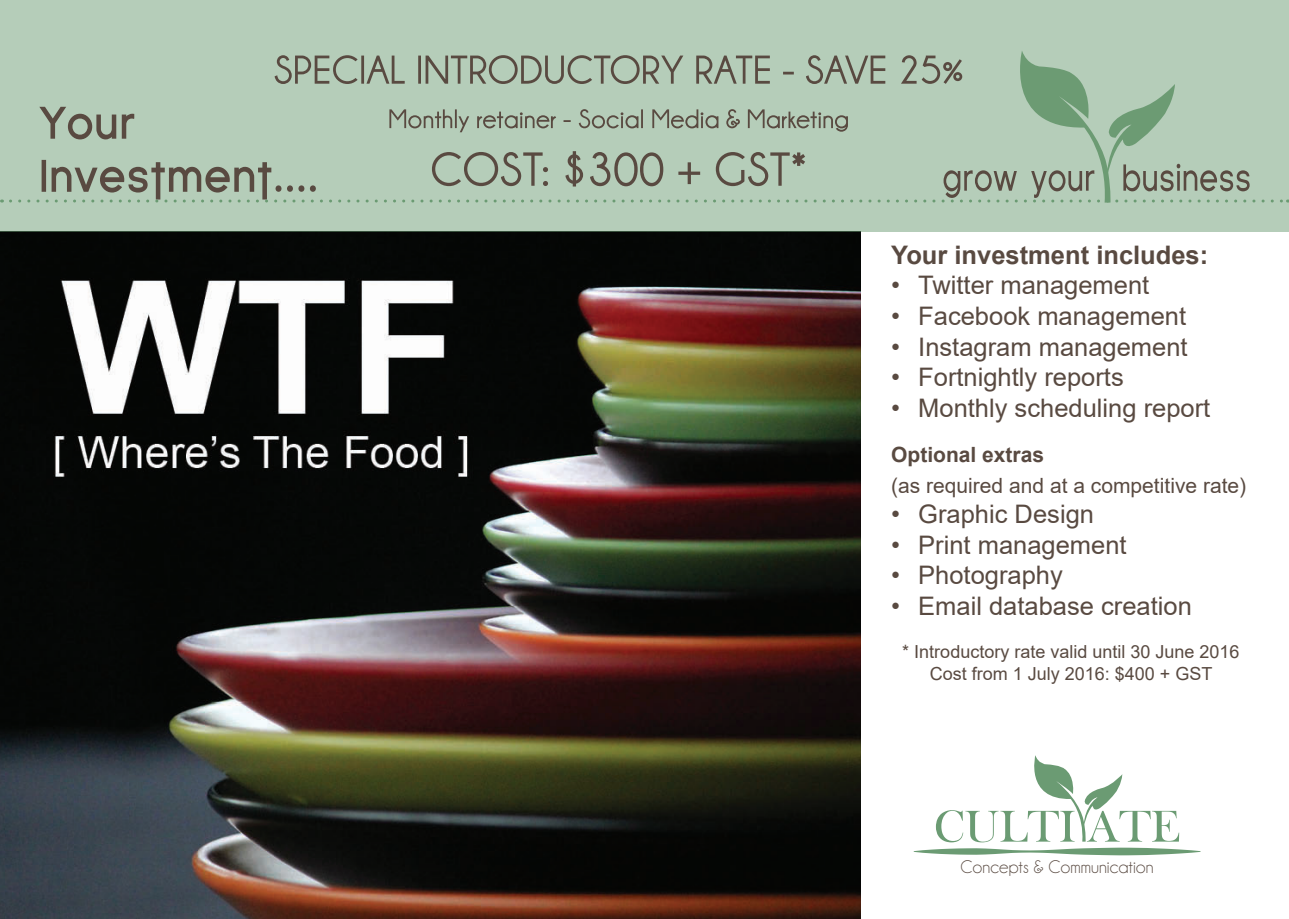
<style>
.page{position:relative;width:1289px;height:919px;background:#fff}
.page>*{position:absolute;margin:0;border:0;box-sizing:border-box;transform-origin:0 0}
.t1{font:25.5px "Arial";color:#594a41}
.t2{font:700 25.5px "Arial";color:#594a41}
.t3{font:21px "Arial";color:#594a41}
.t4{font:700 21px "Arial";color:#594a41}
.t5{font:18.3px "Champagne&Limousines";color:#594a41}
.t6{font:18px "Arial";color:#594a41}
</style>
<div class="page">
<img style="left:0;top:232px;width:860px;height:686px">
<svg style="left:913px;top:755px;width:287px;height:100px"></svg>
<div style="left:0;top:1px;width:1288px;height:231px;background:#b5cdb9"></div>
<svg style="left:10px;top:51px;width:1278px;height:151px"></svg>
<p class="t2" style="left:891px;top:237px;width:318px">Your investment includes:</p>
<p class="t1" style="left:891px;top:268px;width:260px">• Twitter management</p>
<p class="t1" style="left:891px;top:298px;width:296px">• Facebook management</p>
<p class="t1" style="left:891px;top:329px;width:298px">• Instagram management</p>
<p class="t1" style="left:891px;top:360px;width:234px">• Fortnightly reports</p>
<p class="t1" style="left:891px;top:390px;width:320px">• Monthly scheduling report</p>
<p class="t4" style="left:891px;top:440px;width:154px">Optional extras</p>
<p class="t3" style="left:891px;top:470px;width:356px">(as required and at a competitive rate)</p>
<p class="t1" style="left:891px;top:496px;width:204px">• Graphic Design</p>
<p class="t1" style="left:891px;top:527px;width:237px">• Print management</p>
<p class="t1" style="left:891px;top:558px;width:173px">• Photography</p>
<p class="t1" style="left:891px;top:588px;width:302px">• Email database creation</p>
<p class="t6" style="left:902px;top:639px;width:339px">* Introductory rate valid until 30 June 2016</p>
<p class="t6" style="left:929px;top:661px;width:284px">Cost from 1 July 2016: $400 + GST</p>
<p class="t5" style="left:960px;top:856px;width:195px">Concepts &amp; Communication</p>
</div>
